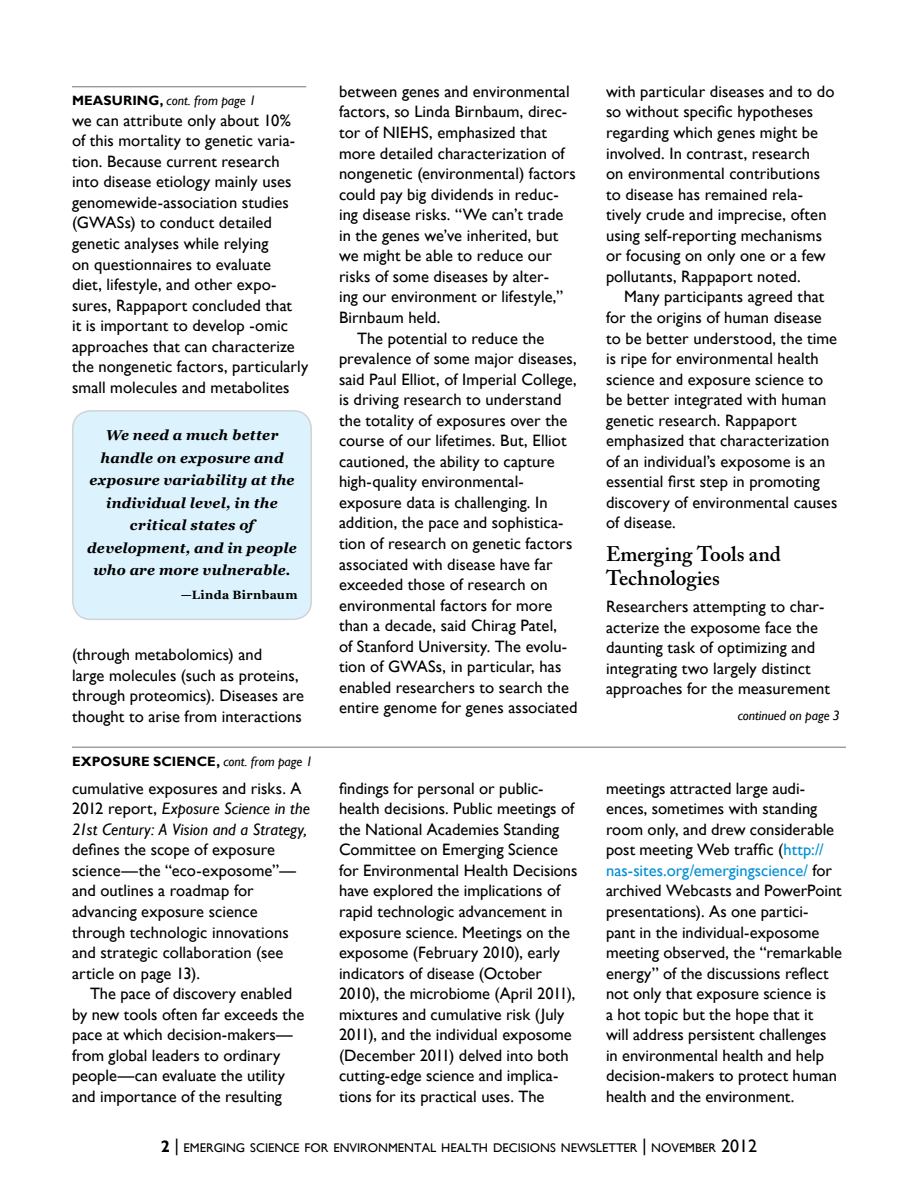
<style>
.page{position:relative;width:918px;height:1188px;background:#fff}
.page>*{position:absolute;margin:0;border:0;box-sizing:border-box;transform-origin:0 0}
.headA{font:600 21px/24px "Adobe Caslon Pro";color:#000}
.body{font:16.5px/20.5px "Gill Sans";letter-spacing:.005em;color:#000}
.body_no_indent{font:16.5px/20.5px "Gill Sans";letter-spacing:.005em;color:#000}
.pullquote{font:italic 700 14.25px/22.5px "Georgia";letter-spacing:.02em;color:#000;text-align:center}
.z_cont_from{font:700 13.5px "Gill Sans";letter-spacing:.01em;color:#000}
.z_cont_from-2{font:italic 13.5px "Gill Sans";letter-spacing:-.005em;color:#000}
.z_cont_to{font:italic 13.5px "Gill Sans";letter-spacing:-.005em;color:#000}
.z_footer{font:12.6px "Gill Sans";color:#000}
.pullquote_source{font:700 12px "Georgia";letter-spacing:.035em;color:#000}
.s1{font-weight:700;font-style:normal}
.s2{font-weight:400;font-style:italic}
.s3{font-style:italic}
.s4{color:#008fd5}
.s5{font-weight:700;font-size:16.5px}
.s6{font-size:18px}
</style>
<div class="page">
<hr style="left:72px;top:86px;width:234px;height:1px;background:#808285">
<div style="left:73px;top:411px;width:238px;height:208px;background:#dcf2fd;border-radius:18px"></div>
<div style="left:72px;top:410px;width:240px;height:210px;border:2px solid #d1d3d4;border-radius:18px"></div>
<hr style="left:72px;top:747px;width:774px;height:1px;background:#808285">
<p class="z_cont_from-2" style="left:72px;top:93px;width:186px"><span class="s1">MEASURING,</span> cont. from page 1</p>
<p class="body" style="left:72px;top:110px;width:238px">we can attribute only about 10%<br>of this mortality to genetic varia&shy;tion. Because current research into disease etiology mainly uses genomewide-association studies (GWASs) to conduct detailed genetic analyses while relying<br>on questionnaires to evaluate<br>diet, lifestyle, and other expo&shy;sures, Rappaport concluded that<br>it is important to develop -omic approaches that can characterize the nongenetic factors, particularly small molecules and metabolites</p>
<p class="pullquote" style="left:87px;top:423px;width:211px">We need a much better handle on exposure and exposure variability at the individual level, in the critical states of development, and in people who are more vulnerable.</p>
<p class="pullquote_source" style="left:181px;top:586px;width:118px">—Linda Birnbaum</p>
<p class="body" style="left:72px;top:645px;width:234px">(through metabolomics) and<br>large molecules (such as proteins, through proteomics). Diseases are thought to arise from interactions</p>
<p class="z_cont_from" style="left:72px;top:753px;width:242px">EXPOSURE SCIENCE, <span class="s2">cont. from page 1</span></p>
<p class="body" style="left:72px;top:778px;width:240px">cumulative exposures and risks. A<br>2012 report, <span class="s3">Exposure Science in the<br>21st Century: A Vision and a Strategy, </span>defines the scope of exposure science—the “eco-exposome”— and outlines a roadmap for advancing exposure science through technologic innovations and strategic collaboration (see article on page 13).</p>
<p class="body" style="left:72px;top:984px;width:234px;text-indent:18px">The pace of discovery enabled by new tools often far exceeds the pace at which decision-makers— from global leaders to ordinary people—can evaluate the utility and importance of the resulting</p>
<p class="body" style="left:339px;top:81px;width:238px">between genes and environmental factors, so Linda Birnbaum, direc&shy;tor of NIEHS, emphasized that more detailed characterization of nongenetic (environmental) factors could pay big dividends in reduc&shy;ing disease risks. “We can’t trade in the genes we’ve inherited, but we might be able to reduce our risks of some diseases by alter-<br>ing our environment or lifestyle,”<br>Birnbaum held.</p>
<p class="body" style="left:339px;top:328px;width:240px;text-indent:18px">The potential to reduce the prevalence of some major diseases, said Paul Elliot, of Imperial College, is driving research to understand the totality of exposures over the course of our lifetimes. But, Elliot cautioned, the ability to capture high-quality environmental&shy;exposure data is challenging. In addition, the pace and sophistica&shy;tion of research on genetic factors associated with disease have far exceeded those of research on environmental factors for more than a decade, said Chirag Patel,<br>of Stanford University. The evolu&shy;tion of GWASs, in particular, has enabled researchers to search the entire genome for genes associated</p>
<p class="body" style="left:606px;top:81px;width:230px">with particular diseases and to do so without specific hypotheses regarding which genes might be involved. In contrast, research<br>on environmental contributions to disease has remained rela&shy;tively crude and imprecise, often using self-reporting mechanisms or focusing on only one or a few pollutants, Rappaport noted.</p>
<p class="body" style="left:606px;top:287px;width:233px;text-indent:18px">Many participants agreed that for the origins of human disease to be better understood, the time is ripe for environmental health science and exposure science to be better integrated with human genetic research. Rappaport emphasized that characterization of an individual’s exposome is an essential first step in promoting discovery of environmental causes of disease.</p>
<p class="headA" style="left:606px;top:542px;width:176px">Emerging Tools and<br>Technologies</p>
<p class="body_no_indent" style="left:606px;top:596px;width:226px">Researchers attempting to char&shy;acterize the exposome face the daunting task of optimizing and integrating two largely distinct approaches for the measurement</p>
<p class="z_cont_to" style="left:738px;top:707px;width:104px">continued on page 3</p>
<p class="body" style="left:339px;top:778px;width:240px">findings for personal or public&shy;health decisions. Public meetings of the National Academies Standing Committee on Emerging Science for Environmental Health Decisions have explored the implications of rapid technologic advancement in exposure science. Meetings on the exposome (February 2010), early indicators of disease (October 2010), the microbiome (April 2011), mixtures and cumulative risk (July 2011), and the individual exposome (December 2011) delved into both cutting-edge science and implica&shy;tions for its practical uses. The</p>
<p class="body" style="left:606px;top:778px;width:238px">meetings attracted large audi&shy;ences, sometimes with standing room only, and drew considerable post meeting Web traffic (<span class="s4">http:// nas-sites.org/emergingscience/</span> for archived Webcasts and PowerPoint presentations). As one partici-<br>pant in the individual-exposome meeting observed, the “remarkable energy” of the discussions reflect not only that exposure science is<br>a hot topic but the hope that it<br>will address persistent challenges in environmental health and help decision-makers to protect human health and the environment.</p>
<p class="z_footer" style="left:161px;top:1140px;width:598px"><span class="s5">2</span> <span class="s6">|</span> EMERGING SCIENCE FOR ENVIRONMENTAL HEALTH DECISIONS NEWSLETTER <span class="s6">|</span> NOVEMBER <span class="s6">2012</span></p>
</div>
